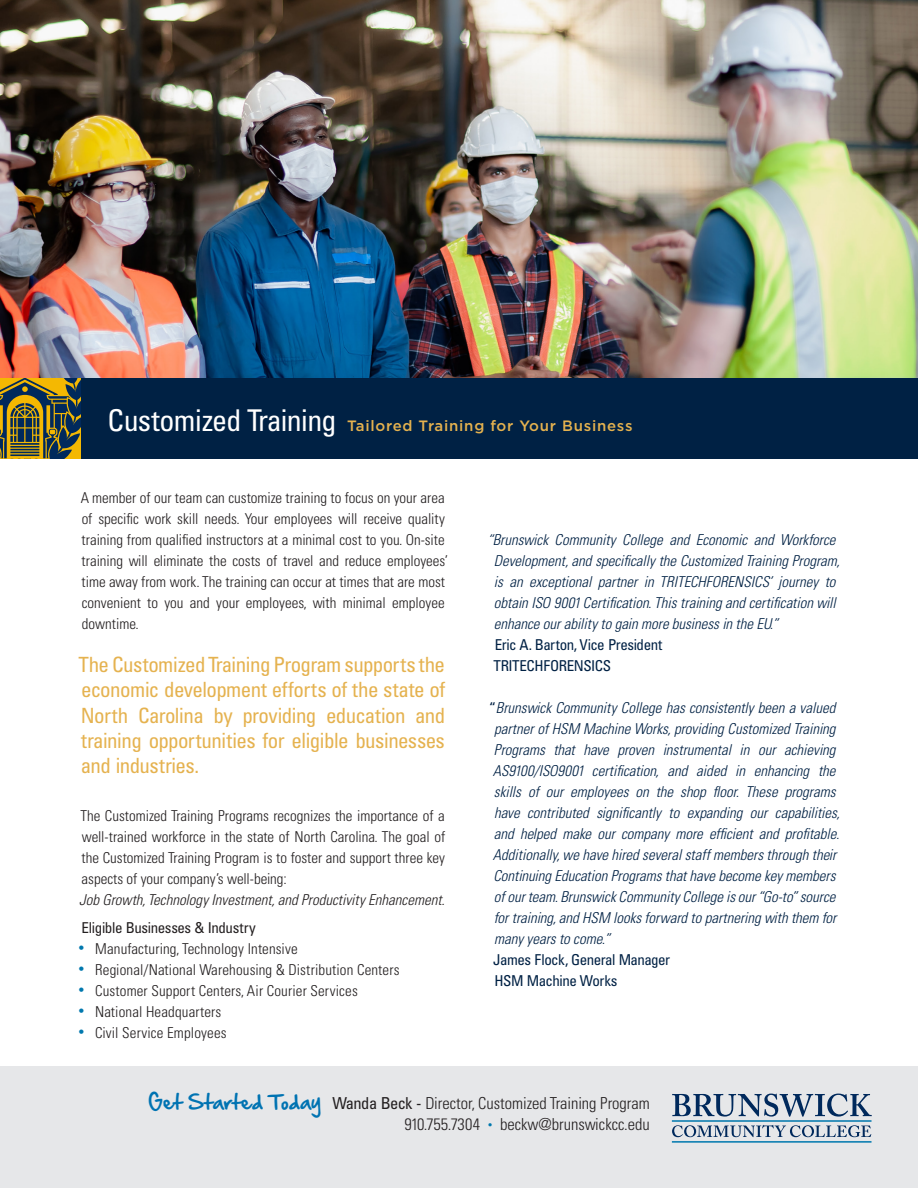
<style>
.page{position:relative;width:918px;height:1188px;background:#fff}
.page>*{position:absolute;margin:0;border:0;box-sizing:border-box;transform-origin:0 0}
.t1{font:condensed 21px/25.2px "Univers";letter-spacing:-.025em;color:#e5b24f;text-align:justify}
.t2{font:300 condensed 16.5px "Univers";color:#231f20}
.t3{font:italic 300 condensed 15px/21px "Univers";color:#002144}
.t4{font:300 condensed 15px/21px "Univers";color:#231f20}
.t5{font:condensed 15px "Univers";letter-spacing:-.03em;color:#002144}
.t6{font:italic 300 condensed 15px "Univers";color:#231f20}
.t7{font:500 15px "Gotham";letter-spacing:.05em;color:#e5b24f}
.t8{font:condensed 15px "Univers";letter-spacing:-.025em;color:#231f20}
.s1{font-family:"Univers";font-weight:400;font-stretch:condensed;font-size:30px;color:#fff}
.s2{font-size:12px;color:#0078ae}
.s3{font-weight:400;font-style:normal}
.s4{font-family:"Hand Of Sean";font-weight:400;font-stretch:normal;font-size:18px;color:#0073b2}
.s5{font-weight:400}
.s6{font-size:9px;color:#0078ae}
</style>
<div class="page">
<div style="left:0;top:1066px;width:918px;height:122px;background:#e6e7e9"></div>
<div style="left:81px;top:378px;width:837px;height:81px;background:#002144"></div>
<svg style="left:0;top:378px;width:81px;height:81px;background:#6d6933"></svg>
<img style="left:0;top:0;width:918px;height:378px">
<svg style="left:672px;top:1094px;width:200px;height:43px"></svg>
<hr style="left:672px;top:1120px;width:200px;height:2px;background:#0078ae">
<hr style="left:672px;top:1141px;width:200px;height:2px;background:#0078ae">
<p class="t7" style="left:108px;top:417px;width:526px"><span class="s1">Customized Training</span> Tailored Training for Your Business</p>
<p class="t4" style="left:81px;top:487px;width:369px">A member of our team can customize training to focus on your area of specific work skill needs. Your employees will receive quality training from qualified instructors at a minimal cost to you. On-site training will eliminate the costs of travel and reduce employees’ time away from work. The training can occur at times that are most convenient to you and your employees, with minimal employee downtime.</p>
<p class="t1" style="left:79px;top:652px;width:368px">The Customized Training Program supports the economic development efforts of the state of North Carolina by providing education and training opportunities for eligible businesses and industries.</p>
<p class="t4" style="left:80px;top:805px;width:366px;text-align:justify">The Customized Training Programs recognizes the importance of a well-trained workforce in the state of North Carolina. The goal of the Customized Training Program is to foster and support three key aspects of your company’s well-being:</p>
<p class="t6" style="left:79px;top:891px;width:367px">Job Growth, Technology Investment, and Productivity Enhancement.</p>
<p class="t8" style="left:82px;top:918px;width:176px">Eligible Businesses &amp; Industry</p>
<p class="t4" style="left:78px;top:938px;width:222px"><span class="s2">•</span> Manufacturing, Technology Intensive</p>
<p class="t4" style="left:78px;top:959px;width:323px"><span class="s2">•</span> Regional/National Warehousing &amp; Distribution Centers</p>
<p class="t4" style="left:78px;top:980px;width:282px"><span class="s2">•</span> Customer Support Centers, Air Courier Services</p>
<p class="t4" style="left:78px;top:1001px;width:145px"><span class="s2">•</span> National Headquarters</p>
<p class="t4" style="left:78px;top:1022px;width:150px"><span class="s2">•</span> Civil Service Employees</p>
<p class="t3" style="left:494px;top:529px;width:347px;text-indent:-6px">“Brunswick Community College and Economic and Workforce Development, and specifically the Customized Training Program, is an exceptional partner in TRITECHFORENSICS’ journey to obtain ISO 9001 Certification. This training and certification will enhance our ability to gain more business in the EU.”</p>
<p class="t5" style="left:495px;top:635px;width:169px">Eric A. Barton, Vice President</p>
<p class="t5" style="left:494px;top:656px;width:119px">TRITECHFORENSICS</p>
<p class="t3" style="left:489px;top:697px;width:352px"><span class="s3">“</span>Brunswick Community College has consistently been a valued partner of HSM Machine Works, providing Customized Training Programs that have proven instrumental in our achieving AS9100/ISO9001 certification, and aided in enhancing the skills of our employees on the shop floor. These programs have contributed significantly to expanding our capabilities, and helped make our company more efficient and profitable.<br>Additionally, we have hired several staff members through their Continuing Education Programs that have become key members of our team. Brunswick Community College is our “Go-to” source for training, and HSM looks forward to partnering with them for many years to come.”</p>
<p class="t5" style="left:493px;top:950px;width:178px">James Flock, General Manager</p>
<p class="t5" style="left:495px;top:971px;width:124px">HSM Machine Works</p>
<p class="t2" style="left:149px;top:1093px;width:503px"><span class="s4">Get Started Today</span> <span class="s5">Wanda Beck -</span> Director, Customized Training Program</p>
<p class="t2" style="left:404px;top:1114px;width:247px">910.755.7304 <span class="s6">•</span> beckw@brunswickcc.edu</p>
</div>
